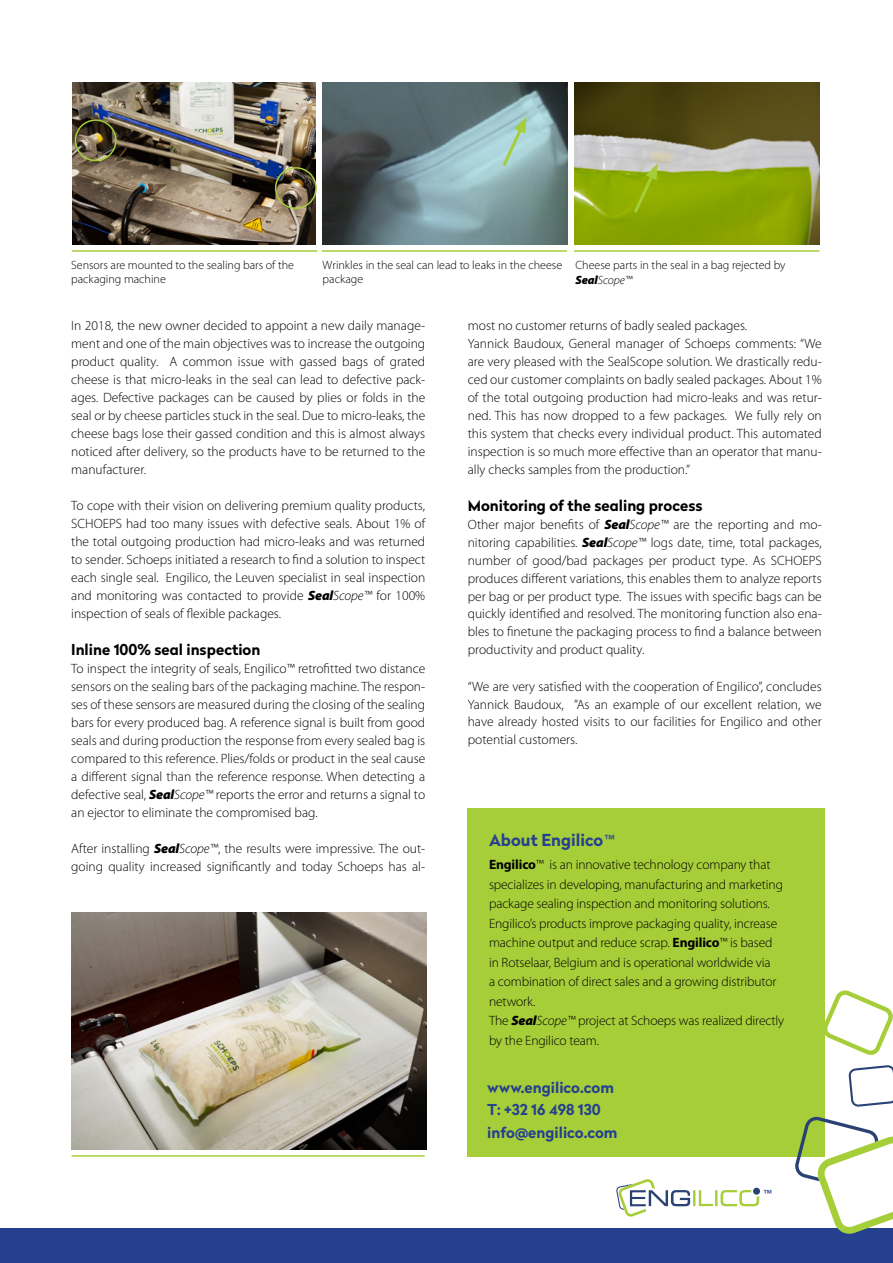
<style>
.page{position:relative;width:893px;height:1263px;background:#fff}
.page>*{position:absolute;margin:0;border:0;box-sizing:border-box;transform-origin:0 0}
.t1{font:700 16.5px "Radikal";color:#25408f}
.t2{font:700 15px "Radikal";color:#000}
.t3{font:700 15px/22.2px "Radikal";color:#25408f}
.t4{font:300 13.5px/18px "Myriad Pro";color:#000;text-align:justify}
.t5{font:13.5px "Myriad Pro";color:#25408f}
.t6{font:300 12px/14.4px "Myriad Pro";color:#000}
.s1{font-weight:900;font-style:italic}
.s2{font-style:italic}
.s3{font-family:"Myriad Pro";font-weight:400;font-style:italic}
.s4{font-weight:700}
</style>
<div class="page">
<img style="left:71px;top:913px;width:355px;height:236px">
<hr style="left:72px;top:1155px;width:353px;height:2px;background:#a6ce39">
<img style="left:322px;top:82px;width:245px;height:162px">
<img style="left:574px;top:82px;width:245px;height:162px">
<img style="left:72px;top:82px;width:244px;height:162px">
<hr style="left:72px;top:250px;width:245px;height:2px;background:#a6ce39">
<hr style="left:322px;top:250px;width:245px;height:2px;background:#a6ce39">
<hr style="left:574px;top:250px;width:245px;height:2px;background:#a6ce39">
<div style="left:468px;top:808px;width:357px;height:349px;background:#a6ce39"></div>
<div style="left:0;top:1229px;width:893px;height:34px;background:#25408f"></div>
<svg style="left:616px;top:1179px;width:143px;height:38px"></svg>
<svg style="left:795px;top:1116px;width:98px;height:118px"></svg>
<svg style="left:825px;top:990px;width:68px;height:65px"></svg>
<svg style="left:848px;top:1065px;width:45px;height:42px"></svg>
<div style="left:75px;top:119px;width:42px;height:42px;border:2px solid #a6ce39;border-radius:50%"></div>
<div style="left:275px;top:167px;width:42px;height:42px;border:2px solid #a6ce39;border-radius:50%"></div>
<svg style="left:500px;top:117px;width:27px;height:53px"></svg>
<svg style="left:631px;top:163px;width:27px;height:53px"></svg>
<p class="t6" style="left:71px;top:258px;width:224px">Sensors are mounted to the sealing bars of the packaging machine</p>
<p class="t6" style="left:323px;top:258px;width:241px">Wrinkles in the seal can lead to leaks in the cheese package</p>
<p class="t6" style="left:575px;top:257px;width:212px;line-height:15px">Cheese parts in the seal in a bag rejected by<br><span class="s1">Seal</span><span class="s2">Scope™</span></p>
<p class="t4" style="left:71px;top:317px;width:356px">In 2018, the new owner decided to appoint a new daily manage&shy;ment and one of the main objectives was to increase the outgoing product quality. A common issue with gassed bags of grated cheese is that micro-leaks in the seal can lead to defective pack&shy;ages. Defective packages can be caused by plies or folds in the seal or by cheese particles stuck in the seal. Due to micro-leaks, the cheese bags lose their gassed condition and this is almost always noticed after delivery, so the products have to be returned to the manufacturer.</p>
<p class="t4" style="left:71px;top:497px;width:356px">To cope with their vision on delivering premium quality products, SCHOEPS had too many issues with defective seals. About 1% of the total outgoing production had micro-leaks and was returned to sender. Schoeps initiated a research to find a solution to inspect each single seal. Engilico, the Leuven specialist in seal inspection and monitoring was contacted to provide <span class="s1">Seal</span><span class="s2">Scope™</span> for 100% inspection of seals of flexible packages.</p>
<p class="t2" style="left:71px;top:638px;width:191px">Inline 100% seal inspection</p>
<p class="t4" style="left:71px;top:659px;width:356px">To inspect the integrity of seals, Engilico™ retrofitted two distance sensors on the sealing bars of the packaging machine. The respon&shy;ses of these sensors are measured during the closing of the sealing bars for every produced bag. A reference signal is built from good seals and during production the response from every sealed bag is compared to this reference. Plies/folds or product in the seal cause a different signal than the reference response. When detecting a defective seal, <span class="s1">Seal</span><span class="s2">Scope™</span> reports the error and returns a signal to an ejector to eliminate the compromised bag.</p>
<p class="t4" style="left:71px;top:839px;width:355px">After installing <span class="s1">Seal</span><span class="s2">Scope™</span>, the results were impressive. The out&shy;going quality increased significantly and today Schoeps has al-</p>
<p class="t4" style="left:468px;top:317px;width:355px;text-align:left">most no customer returns of badly sealed packages.<br>Yannick Baudoux, General manager of Schoeps comments: “We are very pleased with the SealScope solution. We drastically redu&shy;ced our customer complaints on badly sealed packages. About 1% of the total outgoing production had micro-leaks and was retur&shy;ned. This has now dropped to a few packages. We fully rely on this system that checks every individual product. This automated inspection is so much more effective than an operator that manu&shy;ally checks samples from the production.”</p>
<p class="t2" style="left:468px;top:494px;width:236px">Monitoring of the sealing process</p>
<p class="t4" style="left:468px;top:515px;width:355px">Other major benefits of <span class="s1">Seal</span><span class="s2">Scope™</span> are the reporting and mo&shy;nitoring capabilities. <span class="s1">Seal</span><span class="s2">Scope™</span> logs date, time, total packages, number of good/bad packages per product type. As SCHOEPS produces different variations, this enables them to analyze reports per bag or per product type. The issues with specific bags can be quickly identified and resolved. The monitoring function also ena&shy;bles to finetune the packaging process to find a balance between productivity and product quality.</p>
<p class="t4" style="left:468px;top:677px;width:356px">“We are very satisfied with the cooperation of Engilico”, concludes Yannick Baudoux, ”As an example of our excellent relation, we have already hosted visits to our facilities for Engilico and other potential customers.</p>
<p class="t1" style="left:489px;top:827px;width:127px">About Engilico<span class="s3">™</span></p>
<p class="t4" style="left:489px;top:855px;width:297px;line-height:19.5px;text-align:left"><span class="s4">Engilico</span>™ is an innovative technology company that specializes in developing, manufacturing and marketing package sealing inspection and monitoring solutions.<br>Engilico’s products improve packaging quality, increase machine output and reduce scrap. <span class="s4">Engilico</span>™ is based in Rotselaar, Belgium and is operational worldwide via<br>a combination of direct sales and a growing distributor network.<br>The <span class="s1">Seal</span><span class="s2">Scope™</span> project at Schoeps was realized directly by the Engilico team.</p>
<p class="t3" style="left:487px;top:1076px;width:132px">www.engilico.com<br>T: +32 16 498 130 info@engilico.com</p>
<p class="t5" style="left:763px;top:1186px;width:10px">™</p>
</div>
